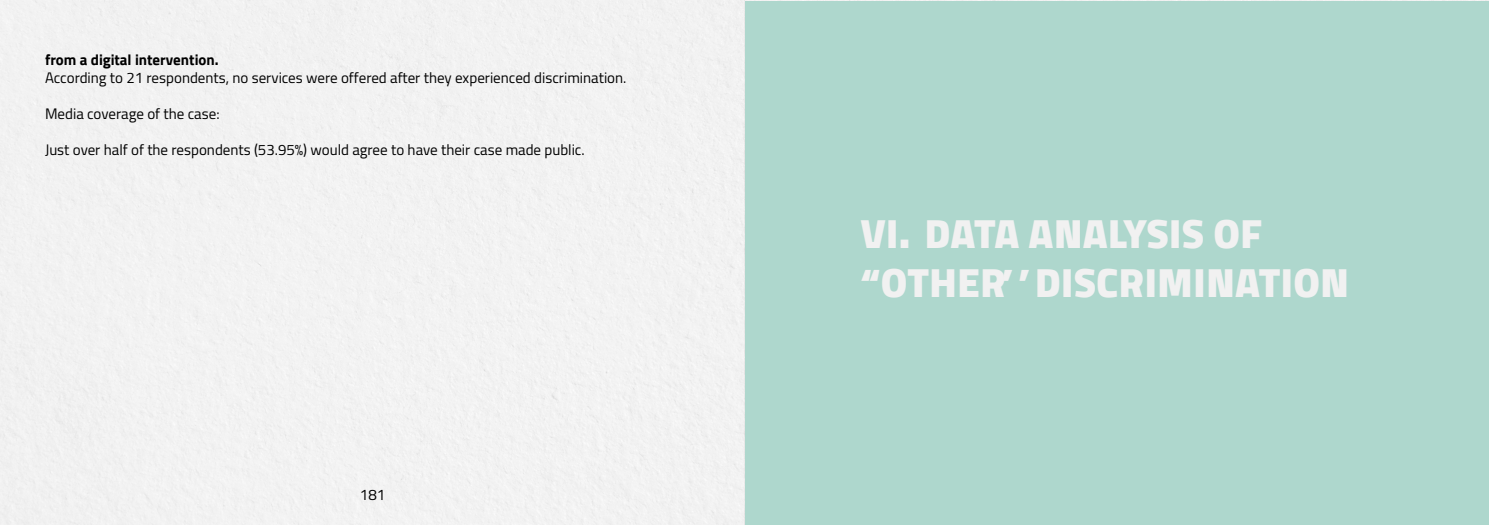
<style>
.page{position:relative;width:1489px;height:525px;background:#fff}
.page>*{position:absolute;margin:0;border:0;box-sizing:border-box;transform-origin:0 0}
.t1{font:900 41.25px/49.5px "Cairo";color:#f1f1f1}
.t2{font:15px "Cairo";color:#000}
.t3{font:700 15px "Cairo";color:#000}
</style>
<div class="page">
<div style="left:745px;top:1px;width:743px;height:523px;background:#aed7cd"></div>
<p class="t3" style="left:45px;top:51px;width:175px">from a digital intervention.</p>
<p class="t2" style="left:45px;top:65px;width:583px">According to 21 respondents, no services were offered after they experienced discrimination.</p>
<p class="t2" style="left:45px;top:101px;width:176px">Media coverage of the case:</p>
<p class="t2" style="left:45px;top:137px;width:541px">Just over half of the respondents (53.95%) would agree to have their case made public.</p>
<p class="t2" style="left:360px;top:481px;width:27px">181</p>
<h1 class="t1" style="left:860px;top:208px;width:490px">VI. DATA ANALYSIS OF “OTHER” DISCRIMINATION</h1>
</div>
